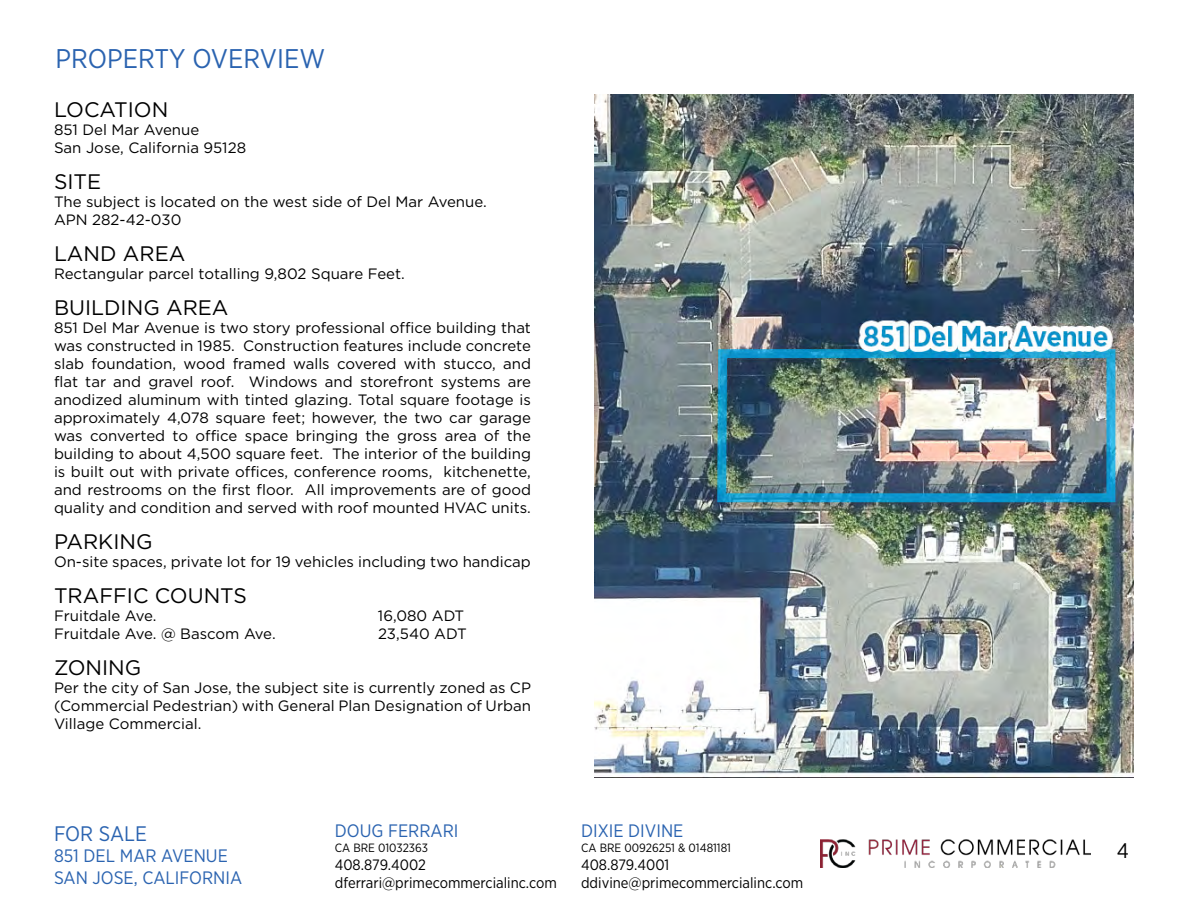
<style>
.page{position:relative;width:1188px;height:918px;background:#fff}
.page>*{position:absolute;margin:0;border:0;box-sizing:border-box;transform-origin:0 0}
.t1{font:27px "Gotham Narrow";color:#2a63b0}
.t2{font:21px "Gotham";color:#000}
.t3{font:21px "Gotham Narrow";color:#2a63b0}
.t4{font:21px "Gotham Narrow";color:#000}
.t5{font:18px/21.6px "Gotham Narrow";color:#2a63b0}
.t6{font:15px/18px "Gotham";color:#000}
.t7{font:15px/18px "Gotham Narrow";color:#000}
.t8{font:12px "Gotham Narrow";color:#000}
</style>
<div class="page">
<img style="left:820px;top:840px;width:271px;height:28px">
<img style="left:594px;top:95px;width:540px;height:683px">
<h1 class="t1" style="left:56px;top:42px;width:271px">PROPERTY OVERVIEW</h1>
<h2 class="t2" style="left:54px;top:98px;width:116px">LOCATION</h2>
<p class="t6" style="left:54px;top:120px;width:194px">851 Del Mar Avenue<br>San Jose, California 95128</p>
<h2 class="t2" style="left:54px;top:170px;width:49px">SITE</h2>
<p class="t6" style="left:54px;top:192px;width:434px">The subject is located on the west side of Del Mar Avenue.<br>APN 282-42-030</p>
<h2 class="t2" style="left:54px;top:242px;width:133px">LAND AREA</h2>
<p class="t6" style="left:54px;top:264px;width:352px">Rectangular parcel totalling 9,802 Square Feet.</p>
<h2 class="t2" style="left:54px;top:296px;width:176px">BUILDING AREA</h2>
<p class="t6" style="left:54px;top:318px;width:479px;text-align:justify">851 Del Mar Avenue is two story professional office building that was constructed in 1985. Construction features include concrete slab foundation, wood framed walls covered with stucco, and flat tar and gravel roof. Windows and storefront systems are anodized aluminum with tinted glazing. Total square footage is approximately 4,078 square feet; however, the two car garage was converted to office space bringing the gross area of the building to about 4,500 square feet. The interior of the building is built out with private offices, conference rooms, kitchenette, and restrooms on the first floor. All improvements are of good quality and condition and served with roof mounted HVAC units.</p>
<h2 class="t2" style="left:54px;top:530px;width:100px">PARKING</h2>
<p class="t6" style="left:54px;top:552px;width:478px">On-site spaces, private lot for 19 vehicles including two handicap</p>
<h2 class="t2" style="left:54px;top:584px;width:195px">TRAFFIC COUNTS</h2>
<p class="t6" style="left:54px;top:606px;width:104px">Fruitdale Ave.</p>
<p class="t6" style="left:378px;top:606px;width:88px">16,080 ADT</p>
<p class="t6" style="left:54px;top:624px;width:223px">Fruitdale Ave. @ Bascom Ave.</p>
<p class="t6" style="left:378px;top:624px;width:90px">23,540 ADT</p>
<h2 class="t2" style="left:54px;top:656px;width:89px">ZONING</h2>
<p class="t6" style="left:54px;top:678px;width:479px;text-align:justify">Per the city of San Jose, the subject site is currently zoned as CP (Commercial Pedestrian) with General Plan Designation of Urban Village Commercial.</p>
<h2 class="t3" style="left:54px;top:820px;width:94px">FOR SALE</h2>
<p class="t5" style="left:54px;top:845px;width:190px">851 DEL MAR AVENUE<br>SAN JOSE, CALIFORNIA</p>
<p class="t5" style="left:335px;top:820px;width:125px">DOUG FERRARI</p>
<p class="t8" style="left:335px;top:840px;width:95px">CA BRE 01032363</p>
<p class="t7" style="left:335px;top:855px;width:223px">408.879.4002 dferrari@primecommercialinc.com</p>
<p class="t5" style="left:581px;top:820px;width:104px">DIXIE DIVINE</p>
<p class="t8" style="left:581px;top:840px;width:152px">CA BRE 00926251 &amp; 01481181</p>
<p class="t7" style="left:581px;top:855px;width:224px">408.879.4001 ddivine@primecommercialinc.com</p>
<h2 class="t4" style="left:1117px;top:838px;width:14px">4</h2>
</div>
